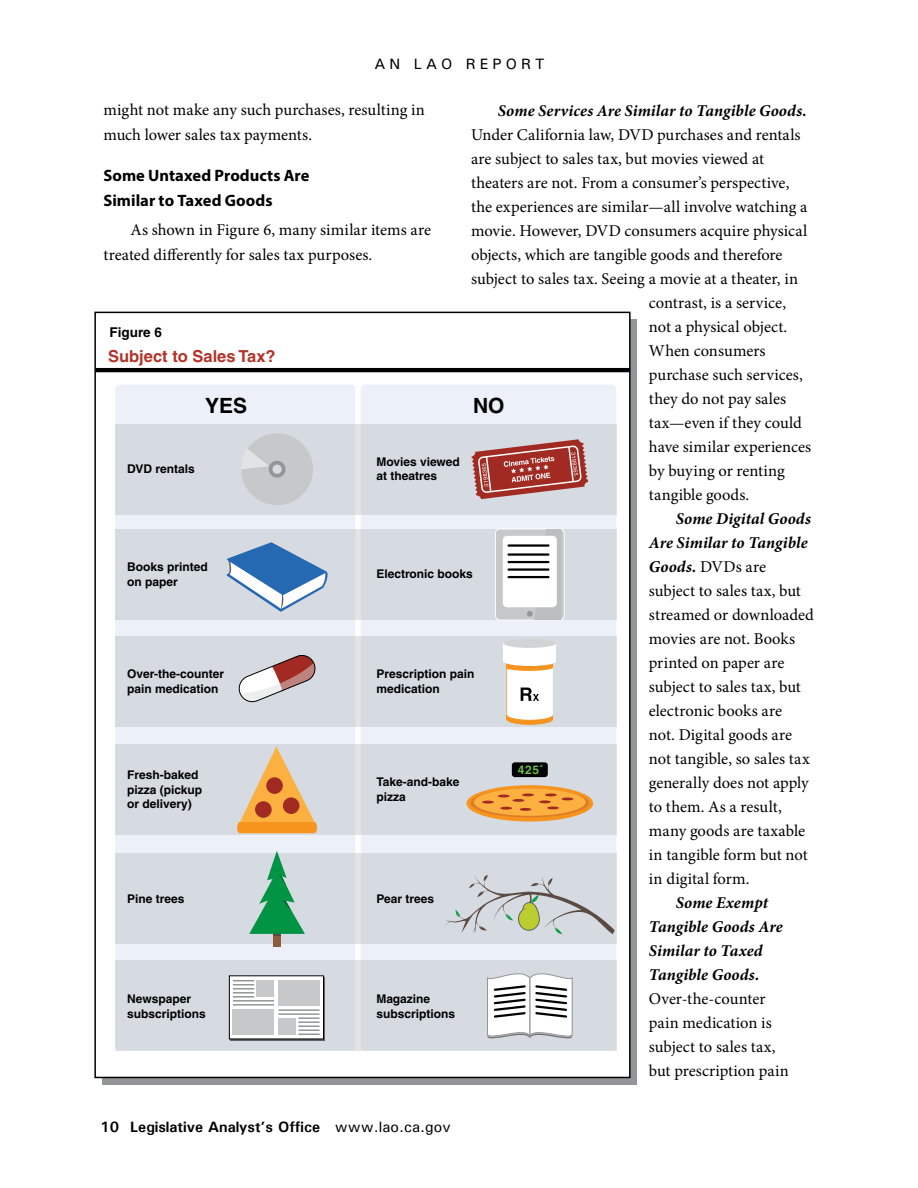
<style>
.page{position:relative;width:918px;height:1188px;background:#fff}
.page>*{position:absolute;margin:0;border:0;box-sizing:border-box;transform-origin:0 0}
.t1{font:700 21px "Helvetica";color:#000}
.t2{font:18px "Myriad Pro";color:#000}
.t3{font:italic 18px/25.5px "Helvetica";color:#000}
.t4{font:700 18px "Helvetica";color:#000}
.t5{font:16.5px/24px "Minion Pro";color:#000}
.t6{font:italic 700 16.5px/24px "Minion Pro";letter-spacing:.005em;color:#000}
.t7{font:700 16.5px/24px "Myriad Pro";color:#000}
.t8{font:700 16.5px "Helvetica";color:#b23428}
.t9{font:700 15px "Univers";color:#000}
.t10{font:500 15px "Univers";letter-spacing:.28em;color:#000}
.t11{font:700 13.5px "Helvetica";color:#000}
.t12{font:700 12px/14.4px "Helvetica";color:#000}
.t13{font:700 12px "Helvetica";color:#6cbe45}
.s1{font-weight:700;font-style:italic}
.s2{font-weight:500}
</style>
<div class="page">
<svg style="left:102px;top:319px;width:535px;height:766px;background:#828486"></svg>
<div style="left:95px;top:312px;width:535px;height:765px;background:#fff"></div>
<hr style="left:96px;top:368px;width:534px;height:4px;background:#000">
<div style="left:115px;top:385px;width:240px;height:666px;background:#ecf1f9;border-radius:4px"></div>
<div style="left:361px;top:385px;width:255px;height:666px;background:#ecf1f9;border-radius:4px"></div>
<div style="left:115px;top:424px;width:501px;height:91px;background:#d6dae1"></div>
<div style="left:115px;top:529px;width:501px;height:91px;background:#d6dae1"></div>
<div style="left:115px;top:636px;width:501px;height:91px;background:#d6dae1"></div>
<div style="left:115px;top:853px;width:501px;height:91px;background:#d6dae1"></div>
<div style="left:115px;top:745px;width:501px;height:90px;background:#d6dae1"></div>
<div style="left:115px;top:960px;width:501px;height:91px;background:#d6dae1"></div>
<svg style="left:241px;top:433px;width:72px;height:72px"></svg>
<svg style="left:472px;top:439px;width:116px;height:60px"></svg>
<svg style="left:237px;top:747px;width:80px;height:86px"></svg>
<div style="left:273px;top:900px;width:8px;height:47px;background:#8a5e3c"></div>
<div style="left:273px;top:889px;width:8px;height:47px;background:#5a4a42"></div>
<svg style="left:249px;top:851px;width:56px;height:83px"></svg>
<div style="left:495px;top:529px;width:69px;height:91px;background:#c7c8ca;border-radius:4px"></div>
<div style="left:495px;top:529px;width:70px;height:91px;border:1px solid #fff;border-radius:4px"></div>
<div style="left:503px;top:536px;width:54px;height:71px;background:#fff;border-radius:4px"></div>
<svg style="left:527px;top:529px;width:34px;height:91px"></svg>
<hr style="left:509px;top:544px;width:39px;height:3px;background:#000">
<hr style="left:509px;top:553px;width:39px;height:3px;background:#000">
<hr style="left:509px;top:561px;width:39px;height:2px;background:#000">
<hr style="left:509px;top:568px;width:39px;height:3px;background:#000">
<hr style="left:509px;top:576px;width:39px;height:2px;background:#000">
<svg style="left:487px;top:973px;width:85px;height:66px;background:#d2d2d3"></svg>
<svg style="left:507px;top:664px;width:46px;height:54px"></svg>
<div style="left:504px;top:657px;width:52px;height:9px;background:#fff;border-radius:50%"></div>
<div style="left:504px;top:643px;width:52px;height:18px;background:#fff"></div>
<div style="left:504px;top:639px;width:52px;height:9px;background:#d1d3d4;border-radius:50%"></div>
<div style="left:507px;top:714px;width:46px;height:11px;background:#f7941e;border-radius:50%"></div>
<div style="left:507px;top:709px;width:46px;height:11px;background:#fff;border-radius:50%"></div>
<svg style="left:507px;top:668px;width:46px;height:46px;background:#f0ebe5"></svg>
<svg style="left:238px;top:655px;width:78px;height:48px"></svg>
<svg style="left:467px;top:785px;width:126px;height:37px"></svg>
<svg style="left:471px;top:788px;width:118px;height:30px"></svg>
<div style="left:474px;top:788px;width:112px;height:28px;background:#fbb040;border-radius:50%"></div>
<svg style="left:482px;top:793px;width:91px;height:18px"></svg>
<div style="left:512px;top:762px;width:36px;height:15px;background:#000;border-radius:3px"></div>
<svg style="left:231px;top:977px;width:94px;height:63px"></svg>
<div style="left:229px;top:976px;width:95px;height:63px;background:#fff"></div>
<div style="left:229px;top:976px;width:95px;height:63px;border:1px solid #000"></div>
<svg style="left:233px;top:980px;width:21px;height:5px"></svg>
<hr style="left:233px;top:988px;width:21px;height:2px;background:#939598">
<hr style="left:233px;top:992px;width:21px;height:2px;background:#939598">
<hr style="left:233px;top:996px;width:21px;height:2px;background:#939598">
<div style="left:257px;top:981px;width:17px;height:16px;background:#c7c8ca"></div>
<hr style="left:233px;top:1000px;width:41px;height:2px;background:#939598">
<hr style="left:233px;top:1004px;width:41px;height:2px;background:#939598">
<div style="left:233px;top:1009px;width:41px;height:25px;background:#c7c8ca"></div>
<svg style="left:298px;top:1034px;width:22px;height:1px"></svg>
<hr style="left:298px;top:1029px;width:22px;height:2px;background:#939598">
<hr style="left:298px;top:1025px;width:22px;height:2px;background:#939598">
<hr style="left:298px;top:1021px;width:22px;height:2px;background:#939598">
<hr style="left:298px;top:1017px;width:22px;height:2px;background:#939598">
<div style="left:279px;top:1018px;width:17px;height:16px;background:#c7c8ca"></div>
<hr style="left:278px;top:1013px;width:42px;height:2px;background:#939598">
<hr style="left:278px;top:1009px;width:42px;height:2px;background:#939598">
<div style="left:279px;top:981px;width:41px;height:25px;background:#c7c8ca"></div>
<svg style="left:227px;top:542px;width:101px;height:70px"></svg>
<svg style="left:445px;top:875px;width:170px;height:59px"></svg>
<p class="t10" style="left:374px;top:55px;width:172px">AN LAO REPORT</p>
<p class="t5" style="left:104px;top:98px;width:323px">might not make any such purchases, resulting in much lower sales tax payments.</p>
<p class="t7" style="left:104px;top:163px;width:208px">Some Untaxed Products Are<br>Similar to Taxed Goods</p>
<p class="t5" style="left:104px;top:218px;width:329px;text-indent:27px">As shown in Figure 6, many similar items are treated differently for sales tax purposes.</p>
<p class="t6" style="left:498px;top:98px;width:310px">Some Services Are Similar to Tangible Goods.</p>
<p class="t5" style="left:471px;top:122px;width:331px">Under California law, DVD purchases and rentals</p>
<p class="t5" style="left:471px;top:146px;width:295px">are subject to sales tax, but movies viewed at</p>
<p class="t5" style="left:471px;top:170px;width:320px">theaters are not. From a consumer’s perspective,</p>
<p class="t5" style="left:471px;top:194px;width:338px">the experiences are similar—all involve watching a</p>
<p class="t5" style="left:471px;top:218px;width:338px">movie. However, DVD consumers acquire physical</p>
<p class="t5" style="left:471px;top:242px;width:313px">objects, which are tangible goods and therefore</p>
<p class="t5" style="left:471px;top:266px;width:329px">subject to sales tax. Seeing a movie at a theater, in</p>
<p class="t5" style="left:649px;top:290px;width:139px">contrast, is a service,</p>
<p class="t5" style="left:649px;top:314px;width:140px">not a physical object.</p>
<p class="t5" style="left:649px;top:338px;width:118px">When consumers</p>
<p class="t5" style="left:649px;top:362px;width:156px">purchase such services,</p>
<p class="t5" style="left:649px;top:386px;width:139px">they do not pay sales</p>
<p class="t5" style="left:649px;top:410px;width:155px">tax—even if they could</p>
<p class="t5" style="left:649px;top:434px;width:164px">have similar experiences</p>
<p class="t5" style="left:649px;top:458px;width:138px">by buying or renting</p>
<p class="t5" style="left:649px;top:482px;width:102px">tangible goods.</p>
<p class="t5" style="left:649px;top:506px;width:167px;text-indent:27px"><span class="s1">Some Digital Goods<br>Are Similar to Tangible<br>Goods.</span> DVDs are subject to sales tax, but streamed or downloaded movies are not. Books printed on paper are subject to sales tax, but electronic books are<br>not. Digital goods are not tangible, so sales tax generally does not apply to them. As a result, many goods are taxable in tangible form but not in digital form.</p>
<p class="t6" style="left:649px;top:890px;width:135px;text-indent:27px">Some Exempt<br>Tangible Goods Are<br>Similar to Taxed<br>Tangible Goods.</p>
<p class="t5" style="left:649px;top:987px;width:141px">Over-the-counter pain medication is subject to sales tax, but prescription pain</p>
<p class="t3" style="left:708px;top:99px;width:79px">Secretary<br>Analyst<br>MPA<br>Deputy</p>
<p class="t4" style="left:459px;top:208px;width:170px">ARTWORK #140587</p>
<p class="t2" style="left:397px;top:242px;width:232px">Template_LAOReport_large.ait</p>
<p class="t11" style="left:110px;top:324px;width:54px">Figure 6</p>
<p class="t8" style="left:108px;top:346px;width:169px">Subject to Sales Tax?</p>
<p class="t1" style="left:205px;top:393px;width:44px">YES</p>
<p class="t1" style="left:473px;top:393px;width:33px">NO</p>
<p class="t12" style="left:376px;top:454px;width:85px">Movies viewed at theatres</p>
<p class="t12" style="left:127px;top:461px;width:69px">DVD rentals</p>
<p class="t12" style="left:127px;top:559px;width:82px">Books printed on paper</p>
<p class="t12" style="left:376px;top:567px;width:98px">Electronic books</p>
<p class="t12" style="left:127px;top:667px;width:99px">Over-the-counter pain medication</p>
<p class="t12" style="left:376px;top:667px;width:100px">Prescription pain medication</p>
<p class="t13" style="left:518px;top:762px;width:27px">425˚</p>
<p class="t12" style="left:127px;top:768px;width:77px">Fresh-baked pizza (pickup or delivery)</p>
<p class="t12" style="left:376px;top:775px;width:85px">Take-and-bake pizza</p>
<p class="t12" style="left:127px;top:891px;width:59px">Pine trees</p>
<p class="t12" style="left:376px;top:891px;width:59px">Pear trees</p>
<p class="t12" style="left:127px;top:992px;width:80px">Newspaper subscriptions</p>
<p class="t12" style="left:376px;top:992px;width:80px">Magazine subscriptions</p>
<p class="t9" style="left:100px;top:1118px;width:352px">10 Legislative Analyst’s Office <span class="s2">www.lao.ca.gov</span></p>
</div>
